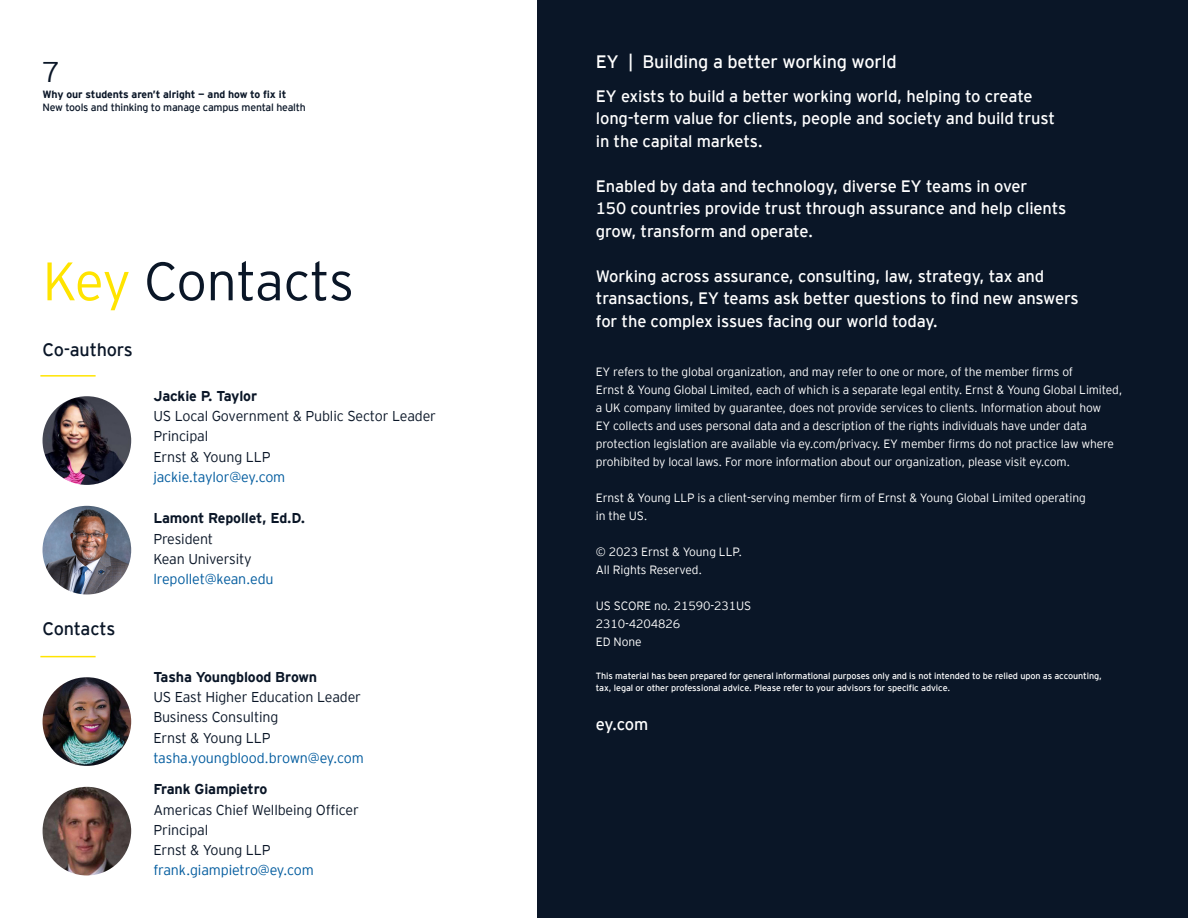
<style>
.page{position:relative;width:1188px;height:918px;background:#fff}
.page>*{position:absolute;margin:0;border:0;box-sizing:border-box;transform-origin:0 0}
.t1{font:300 54px "EY Interstate";letter-spacing:-.015em;color:#0a1627}
.t2{font:300 28.5px "EY Interstate";color:#0a1627}
.t3{font:18px "EY Interstate";letter-spacing:-.01em;color:#fff}
.t4{font:18px "EY Interstate";letter-spacing:-.01em;color:#0a1627}
.t5{font:16.5px/22.5px "EY Interstate";letter-spacing:-.01em;color:#fff}
.t6{font:300 14.25px/20.2px "EY Interstate";letter-spacing:-.01em;color:#0a1627}
.t7{font:300 14.25px "EY Interstate";letter-spacing:-.01em;color:#005b9e}
.t8{font:700 14.25px "EY Interstate";letter-spacing:-.01em;color:#0a1627}
.t9{font:300 12px/18px "EY Interstate";letter-spacing:-.01em;color:#fff}
.t10{font:10.5px "EY Interstate";letter-spacing:-.02em;color:#0a1627}
.t11{font:700 10.5px "EY Interstate";letter-spacing:-.01em;color:#0a1627}
.t12{font:9px/12px "EY Interstate";letter-spacing:-.01em;color:#fff}
.s1{color:#ffe400}
</style>
<div class="page">
<div style="left:538px;top:0;width:650px;height:918px;background:#0a1627"></div>
<img style="left:43px;top:396px;width:88px;height:89px;border-radius:44px">
<img style="left:43px;top:677px;width:88px;height:89px;border-radius:44px">
<img style="left:43px;top:506px;width:88px;height:89px;border-radius:44px">
<img style="left:43px;top:787px;width:88px;height:88px;border-radius:44px">
<hr style="left:40px;top:375px;width:56px;height:2px;background:#ffe400">
<hr style="left:40px;top:656px;width:56px;height:1px;background:#ffe400">
<h2 class="t2" style="left:42px;top:51px;width:19px">7</h2>
<p class="t11" style="left:43px;top:86px;width:245px">Why our students aren’t alright — and how to fix it</p>
<p class="t10" style="left:43px;top:100px;width:265px">New tools and thinking to manage campus mental health</p>
<h1 class="t1" style="left:43px;top:243px;width:313px"><span class="s1">Key</span> Contacts</h1>
<h3 class="t4" style="left:43px;top:337px;width:92px">Co-authors</h3>
<p class="t8" style="left:153px;top:386px;width:105px">Jackie P. Taylor</p>
<p class="t6" style="left:153px;top:405px;width:284px">US Local Government &amp; Public Sector Leader<br>Principal<br>Ernst &amp; Young LLP</p>
<p class="t7" style="left:153px;top:467px;width:134px">jackie.taylor@ey.com</p>
<h3 class="t4" style="left:43px;top:616px;width:74px">Contacts</h3>
<p class="t8" style="left:153px;top:508px;width:153px">Lamont Repollet, Ed.D.</p>
<p class="t6" style="left:153px;top:528px;width:100px">President<br>Kean University</p>
<p class="t7" style="left:153px;top:569px;width:122px">lrepollet@kean.edu</p>
<p class="t8" style="left:153px;top:667px;width:165px">Tasha Youngblood Brown</p>
<p class="t6" style="left:153px;top:686px;width:209px">US East Higher Education Leader<br>Business Consulting<br>Ernst &amp; Young LLP</p>
<p class="t7" style="left:153px;top:748px;width:212px">tasha.youngblood.brown@ey.com</p>
<p class="t8" style="left:153px;top:779px;width:116px">Frank Giampietro</p>
<p class="t6" style="left:153px;top:799px;width:207px">Americas Chief Wellbeing Officer<br>Principal<br>Ernst &amp; Young LLP</p>
<p class="t7" style="left:153px;top:860px;width:162px">frank.giampietro@ey.com</p>
<h3 class="t3" style="left:596px;top:49px;width:302px">EY | Building a better working world</h3>
<h3 class="t5" style="left:596px;top:84px;width:461px">EY exists to build a better working world, helping to create long-term value for clients, people and society and build trust in the capital markets.</h3>
<h3 class="t5" style="left:596px;top:174px;width:472px">Enabled by data and technology, diverse EY teams in over<br>150 countries provide trust through assurance and help clients grow, transform and operate.</h3>
<h3 class="t5" style="left:596px;top:264px;width:484px">Working across assurance, consulting, law, strategy, tax and transactions, EY teams ask better questions to find new answers for the complex issues facing our world today.</h3>
<p class="t9" style="left:596px;top:362px;width:528px">EY refers to the global organization, and may refer to one or more, of the member firms of<br>Ernst &amp; Young Global Limited, each of which is a separate legal entity. Ernst &amp; Young Global Limited, a UK company limited by guarantee, does not provide services to clients. Information about how<br>EY collects and uses personal data and a description of the rights individuals have under data protection legislation are available via ey.com/privacy. EY member firms do not practice law where prohibited by local laws. For more information about our organization, please visit ey.com.</p>
<p class="t9" style="left:596px;top:488px;width:491px">Ernst &amp; Young LLP is a client-serving member firm of Ernst &amp; Young Global Limited operating in the US.</p>
<p class="t9" style="left:596px;top:542px;width:148px">© 2023 Ernst &amp; Young LLP.<br>All Rights Reserved.</p>
<p class="t9" style="left:596px;top:596px;width:157px">US SCORE no. 21590-231US<br>2310-4204826<br>ED None</p>
<p class="t12" style="left:596px;top:669px;width:508px">This material has been prepared for general informational purposes only and is not intended to be relied upon as accounting, tax, legal or other professional advice. Please refer to your advisors for specific advice.</p>
<h3 class="t5" style="left:596px;top:712px;width:54px">ey.com</h3>
</div>
